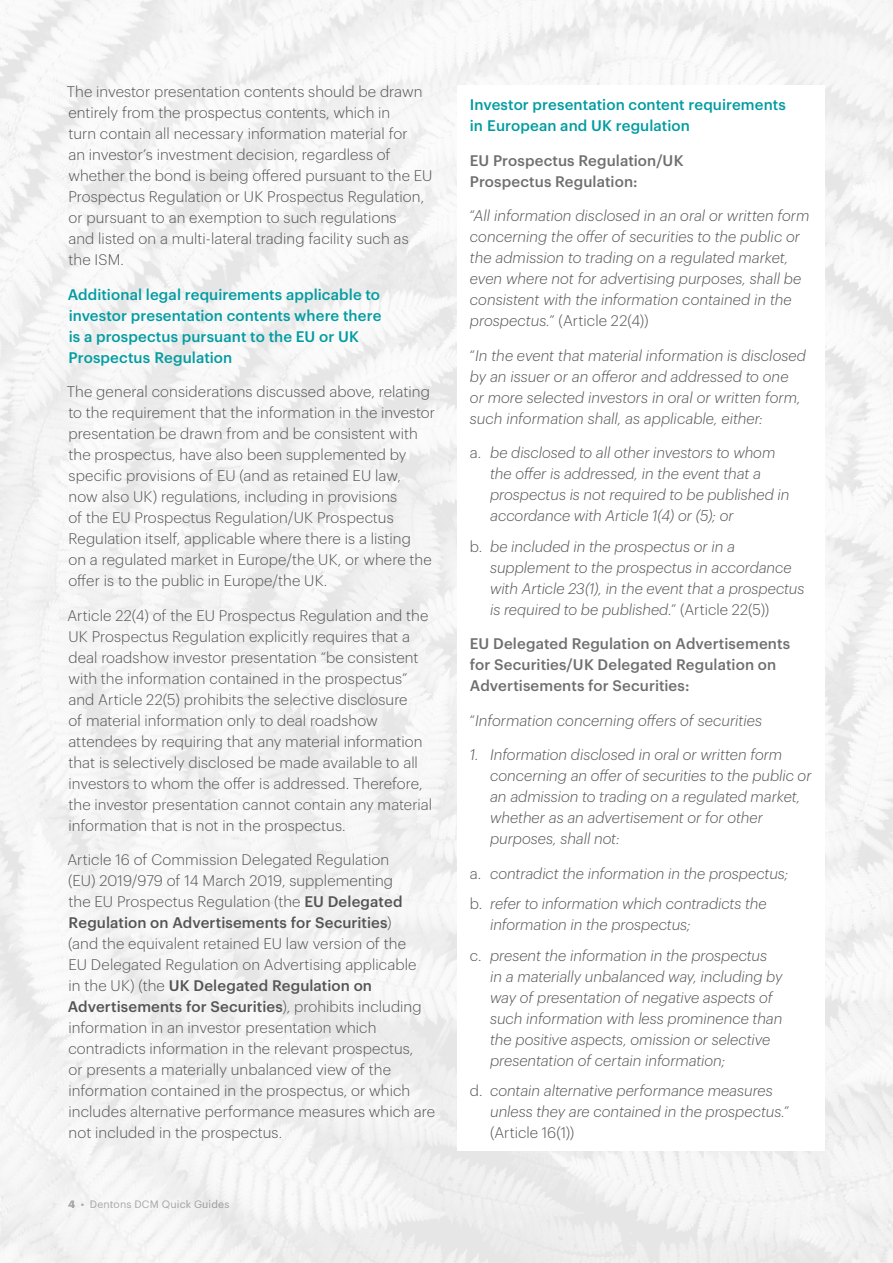
<style>
.page{position:relative;width:893px;height:1263px;background:#fff}
.page>*{position:absolute;margin:0;border:0;box-sizing:border-box;transform-origin:0 0}
.t1{font:300 15px/21px "Dentons Sans";letter-spacing:.005em;color:#555454}
.t2{font:italic 300 15px/21px "Dentons Sans";color:#555454}
.t3{font:500 15px/21px "Dentons Sans";letter-spacing:.005em;color:#009ca1}
.t4{font:500 15px/21px "Dentons Sans";letter-spacing:.01em;color:#706f6f}
.t5{font:10.5px "Dentons Sans";letter-spacing:.015em;color:#a8a6a6}
.s1{font-weight:500}
.s2{font-weight:700}
.s3{font-style:normal}
</style>
<div class="page">
<img style="left:0;top:0;width:893px;height:1263px">
<div style="left:457px;top:85px;width:368px;height:1066px;background:#fff"></div>
<p class="t1" style="left:67px;top:80px;width:367px">The investor presentation contents should be drawn entirely from the prospectus contents, which in<br>turn contain all necessary information material for<br>an investor’s investment decision, regardless of whether the bond is being offered pursuant to the EU Prospectus Regulation or UK Prospectus Regulation, or pursuant to an exemption to such regulations<br>and listed on a multi-lateral trading facility such as the ISM.</p>
<p class="t3" style="left:68px;top:283px;width:315px">Additional legal requirements applicable to investor presentation contents where there is a prospectus pursuant to the EU or UK Prospectus Regulation</p>
<p class="t1" style="left:67px;top:380px;width:370px">The general considerations discussed above, relating to the requirement that the information in the investor presentation be drawn from and be consistent with the prospectus, have also been supplemented by specific provisions of EU (and as retained EU law,<br>now also UK) regulations, including in provisions<br>of the EU Prospectus Regulation/UK Prospectus Regulation itself, applicable where there is a listing<br>on a regulated market in Europe/the UK, or where the offer is to the public in Europe/the UK.</p>
<p class="t1" style="left:67px;top:604px;width:366px">Article 22(4) of the EU Prospectus Regulation and the UK Prospectus Regulation explicitly requires that a deal roadshow investor presentation “be consistent with the information contained in the prospectus” and Article 22(5) prohibits the selective disclosure<br>of material information only to deal roadshow attendees by requiring that any material information that is selectively disclosed be made available to all investors to whom the offer is addressed. Therefore, the investor presentation cannot contain any material information that is not in the prospectus.</p>
<p class="t1" style="left:67px;top:848px;width:369px">Article 16 of Commission Delegated Regulation<br>(EU) 2019/979 of 14 March 2019, supplementing<br>the EU Prospectus Regulation (the <span class="s1">EU Delegated Regulation on Advertisements for Securities</span>)<br>(and the equivalent retained EU law version of the<br>EU Delegated Regulation on Advertising applicable<br>in the UK) (the <span class="s1">UK Delegated Regulation on Advertisements for Securities</span>), prohibits including information in an investor presentation which contradicts information in the relevant prospectus,<br>or presents a materially unbalanced view of the information contained in the prospectus, or which includes alternative performance measures which are not included in the prospectus.</p>
<p class="t5" style="left:68px;top:1196px;width:163px"><span class="s2">4</span> • Dentons DCM Quick Guides</p>
<p class="t3" style="left:470px;top:93px;width:318px">Investor presentation content requirements in European and UK regulation</p>
<p class="t4" style="left:470px;top:148px;width:215px">EU Prospectus Regulation/UK<br>Prospectus Regulation:</p>
<p class="t2" style="left:470px;top:204px;width:341px"><span class="s3">“</span>All information disclosed in an oral or written form concerning the offer of securities to the public or the admission to trading on a regulated market, even where not for advertising purposes, shall be consistent with the information contained in the prospectus.<span class="s3">” (Article 22(4))</span></p>
<p class="t2" style="left:470px;top:344px;width:338px"><span class="s3">“</span>In the event that material information is disclosed by an issuer or an offeror and addressed to one or more selected investors in oral or written form, such information shall, as applicable, either:</p>
<p class="t2" style="left:490px;top:441px;width:301px;text-indent:-20px"><span class="s3">a.</span> be disclosed to all other investors to whom the offer is addressed, in the event that a prospectus is not required to be published in accordance with Article 1(4) or (5); or</p>
<p class="t2" style="left:490px;top:534px;width:316px;text-indent:-20px"><span class="s3">b.</span> be included in the prospectus or in a supplement to the prospectus in accordance with Article 23(1), in the event that a prospectus is required to be published.<span class="s3">” (Article 22(5))</span></p>
<p class="t4" style="left:470px;top:632px;width:322px">EU Delegated Regulation on Advertisements for Securities/UK Delegated Regulation on<br>Advertisements for Securities:</p>
<p class="t2" style="left:470px;top:708px;width:294px"><span class="s3">“</span>Information concerning offers of securities</p>
<p class="t2" style="left:490px;top:743px;width:323px;text-indent:-20px">1. Information disclosed in oral or written form concerning an offer of securities to the public or an admission to trading on a regulated market, whether as an advertisement or for other purposes, shall not:</p>
<p class="t2" style="left:470px;top:857px;width:320px;line-height:30.5px"><span class="s3">a.</span> contradict the information in the prospectus; <span class="s3">b.</span> refer to information which contradicts the</p>
<p class="t2" style="left:470px;top:908px;width:299px;line-height:30.5px;text-indent:20px">information in the prospectus;<br><span class="s3">c.</span> present the information in the prospectus</p>
<p class="t2" style="left:490px;top:964px;width:294px">in a materially unbalanced way, including by way of presentation of negative aspects of such information with less prominence than the positive aspects, omission or selective presentation of certain information;</p>
<p class="t2" style="left:490px;top:1079px;width:301px;text-indent:-20px"><span class="s3">d.</span> contain alternative performance measures unless they are contained in the prospectus.<span class="s3">” (Article 16(1))</span></p>
</div>
